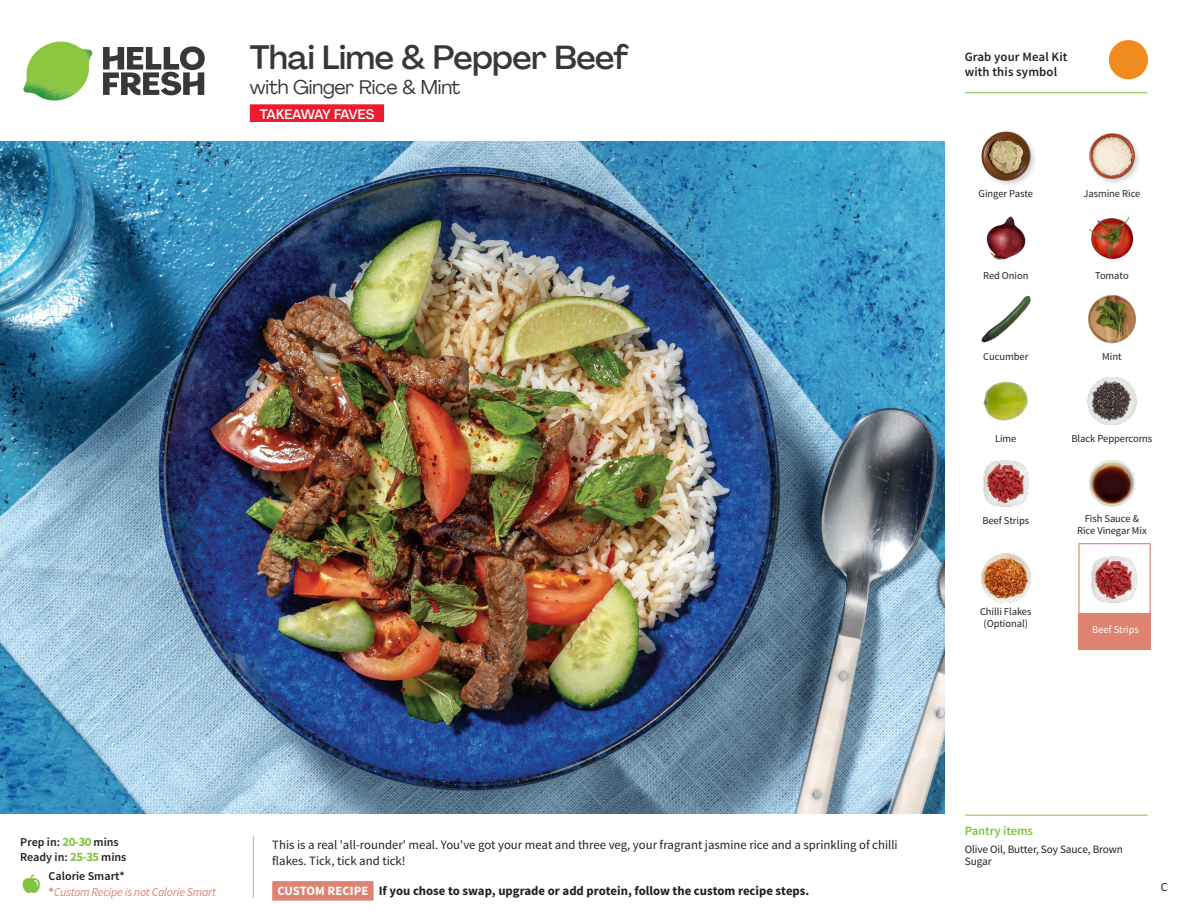
<style>
.page{position:relative;width:1188px;height:918px;background:#fff}
.page>*{position:absolute;margin:0;border:0;box-sizing:border-box;transform-origin:0 0}
._15_Titel_UK{font:500 33px "Agrandir";letter-spacing:-.01em;color:#383839}
._15_Titel_UK-2{font:19.5px "Agrandir";letter-spacing:-.01em;color:#383839}
.t1{font:500 13.5px "Agrandir";letter-spacing:-.075em;color:#fff}
.Step_6_Text_AU{font:12.75px/16.5px "Source Sans Pro";color:#231f20}
.Step_6_Text_AU-2{font:700 12.75px "Source Sans Pro";color:#231f20}
.t2{font:600 12.75px/15px "Source Sans Pro";letter-spacing:.01em;color:#231f20}
._04_Headers_Front{font:600 12.75px "Source Sans Pro";letter-spacing:-.01em;color:#81c340}
._04_Intro{font:600 12px "Source Sans Pro";color:#231f20}
._04_Intro-2{font:italic 12px "Source Sans Pro";letter-spacing:-.02em;color:#df8272}
.t3{font:12px "Source Sans Pro";color:#231f20}
._05_Pantry{font:11.25px/12px "Source Sans Pro";letter-spacing:-.01em;color:#231f20}
._18_FRONT_ingredients{font:10.5px/12px "Source Sans Pro";letter-spacing:-.005em;color:#231f20;text-align:center}
._18_FRONT_ingredients-2{font:10.5px "Source Sans Pro";letter-spacing:-.005em;color:#fff}
.s1{font-weight:700;font-size:12.75px;color:#81c340}
.s2{font-weight:700;font-style:normal}
.s3{color:#fff}
</style>
<div class="page">
<svg style="left:103px;top:46px;width:102px;height:49px"></svg>
<img style="left:23px;top:42px;width:69px;height:59px">
<svg style="left:252px;top:835px;width:122px;height:66px"></svg>
<img style="left:0;top:142px;width:945px;height:672px">
<div style="left:250px;top:104px;width:134px;height:18px;background:#ee1b2d"></div>
<img style="left:1088px;top:295px;width:48px;height:49px">
<img style="left:1087px;top:377px;width:50px;height:49px">
<img style="left:983px;top:381px;width:45px;height:40px">
<img style="left:983px;top:460px;width:46px;height:47px">
<img style="left:981px;top:553px;width:50px;height:50px">
<img style="left:981px;top:295px;width:50px;height:48px">
<img style="left:986px;top:216px;width:40px;height:44px">
<img style="left:1089px;top:217px;width:45px;height:43px">
<img style="left:981px;top:131px;width:54px;height:54px">
<div style="left:1088px;top:132px;width:53px;height:54px;background:#231f20;opacity:.2"></div>
<img style="left:1088px;top:132px;width:49px;height:49px">
<img style="left:1089px;top:460px;width:47px;height:47px">
<div style="left:1078px;top:543px;width:73px;height:72px;border:1px solid #df8272"></div>
<div style="left:1078px;top:613px;width:73px;height:37px;background:#df8272"></div>
<img style="left:1091px;top:556px;width:46px;height:47px">
<hr style="left:965px;top:815px;width:183px;height:1px;background:#81c340">
<svg style="left:1091px;top:40px;width:58px;height:54px"></svg>
<hr style="left:965px;top:92px;width:183px;height:1px;background:#81c340">
<p class="_15_Titel_UK" style="left:250px;top:37px;width:381px">Thai Lime &amp; Pepper Beef</p>
<p class="_15_Titel_UK-2" style="left:250px;top:75px;width:212px">with Ginger Rice &amp; Mint</p>
<p class="t1" style="left:260px;top:106px;width:116px">TAKEAWAY FAVES</p>
<p class="t2" style="left:965px;top:50px;width:104px">Grab your Meal Kit with this symbol</p>
<p class="_18_FRONT_ingredients" style="left:979px;top:188px;width:56px">Ginger Paste</p>
<p class="_18_FRONT_ingredients" style="left:1083px;top:188px;width:59px">Jasmine Rice</p>
<p class="_18_FRONT_ingredients" style="left:983px;top:270px;width:47px">Red Onion</p>
<p class="_18_FRONT_ingredients" style="left:1095px;top:270px;width:35px">Tomato</p>
<p class="_18_FRONT_ingredients" style="left:983px;top:351px;width:47px">Cucumber</p>
<p class="_18_FRONT_ingredients" style="left:1102px;top:351px;width:21px">Mint</p>
<p class="_18_FRONT_ingredients" style="left:995px;top:433px;width:23px">Lime</p>
<p class="_18_FRONT_ingredients" style="left:982px;top:515px;width:48px">Beef Strips</p>
<p class="_18_FRONT_ingredients" style="left:980px;top:605px;width:53px">Chilli Flakes (Optional)</p>
<p class="_18_FRONT_ingredients" style="left:1071px;top:433px;width:82px">Black Peppercorns</p>
<p class="_18_FRONT_ingredients" style="left:1077px;top:513px;width:71px">Fish Sauce &amp;<br>Rice Vinegar Mix</p>
<p class="_18_FRONT_ingredients-2" style="left:1092px;top:623px;width:48px">Beef Strips</p>
<p class="_04_Intro" style="left:20px;top:835px;width:100px">Prep in: <span class="s1">20-30</span> mins</p>
<p class="_04_Intro" style="left:20px;top:850px;width:108px">Ready in: <span class="s1">25-35</span> mins</p>
<p class="_04_Intro" style="left:49px;top:869px;width:78px">Calorie Smart*</p>
<p class="_04_Intro-2" style="left:49px;top:885px;width:169px"><span class="s2">*</span>Custom Recipe is not Calorie Smart</p>
<p class="Step_6_Text_AU" style="left:272px;top:837px;width:627px">This is a real 'all-rounder' meal. You've got your meat and three veg, your fragrant jasmine rice and a sprinkling of chilli flakes. Tick, tick and tick!</p>
<p class="Step_6_Text_AU-2" style="left:277px;top:882px;width:533px"><span class="s3">CUSTOM RECIPE</span> If you chose to swap, upgrade or add protein, follow the custom recipe steps.</p>
<p class="_04_Headers_Front" style="left:965px;top:822px;width:70px">Pantry items</p>
<p class="_05_Pantry" style="left:965px;top:844px;width:160px">Olive Oil, Butter, Soy Sauce, Brown<br>Sugar</p>
<p class="t3" style="left:1161px;top:879px;width:8px">C</p>
</div>
